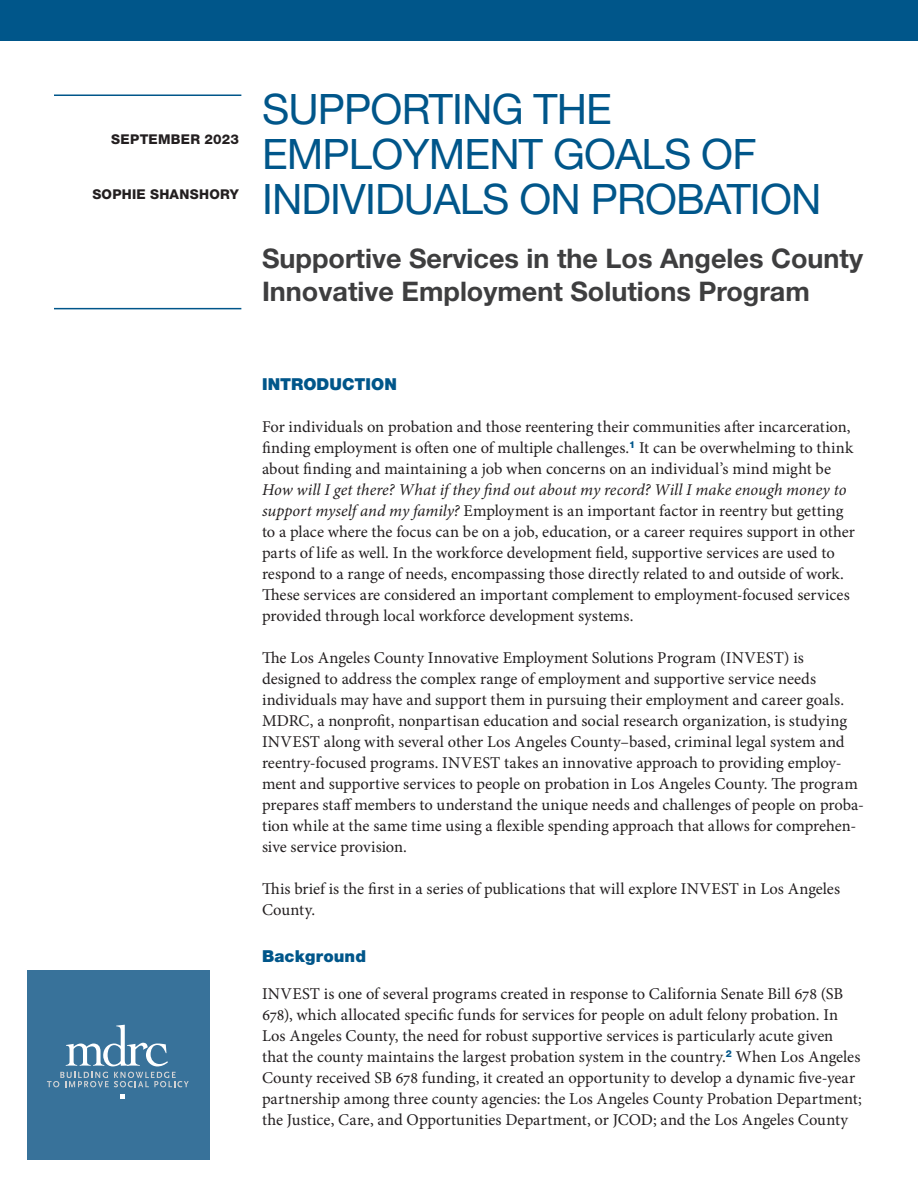
<style>
.page{position:relative;width:918px;height:1188px;background:#fff}
.page>*{position:absolute;margin:0;border:0;box-sizing:border-box;transform-origin:0 0}
.Brief_Title{font:42px/45px "Helvetica Neue LT Std";letter-spacing:-.02em;color:#00568a}
.Brief_Subtitle{font:700 27px/33px "Helvetica Neue LT Std";color:#3e3e3f}
.Body_Text{font:16.5px/21px "Minion Pro";color:#231f20}
.Subhead_A{font:900 16.5px "Helvetica Neue LT Std";letter-spacing:.005em;color:#00568a}
.Subhead_B{font:900 16.5px "Helvetica Neue LT Std";letter-spacing:.01em;color:#00568a}
.Authors{font:800 13.5px "Helvetica Neue LT Std";letter-spacing:.02em;color:#231f20}
.Date{font:800 13.5px "Helvetica Neue LT Std";letter-spacing:.02em;color:#231f20}
.s1{font-style:italic}
</style>
<div class="page">
<div style="left:27px;top:970px;width:182px;height:190px;background:#38729a"></div>
<svg style="left:66px;top:1025px;width:102px;height:41px"></svg>
<svg style="left:47px;top:1072px;width:142px;height:15px"></svg>
<svg style="left:121px;top:1094px;width:4px;height:5px"></svg>
<div style="left:0;top:0;width:918px;height:40px;background:#00568a"></div>
<hr style="left:54px;top:94px;width:187px;height:2px;background:#00568a">
<hr style="left:54px;top:308px;width:187px;height:1px;background:#00568a">
<p class="Date" style="left:111px;top:131px;width:129px">SEPTEMBER 2023</p>
<p class="Authors" style="left:92px;top:186px;width:148px">SOPHIE SHANSHORY</p>
<p class="Brief_Title" style="left:262px;top:86px;width:561px">SUPPORTING THE<br>EMPLOYMENT GOALS OF<br>INDIVIDUALS ON PROBATION</p>
<p class="Brief_Subtitle" style="left:262px;top:241px;width:603px">Supportive Services in the Los Angeles County<br>Innovative Employment Solutions Program</p>
<p class="Subhead_A" style="left:262px;top:374px;width:136px">INTRODUCTION</p>
<p class="Body_Text" style="left:262px;top:416px;width:594px">For individuals on probation and those reentering their communities after incarceration, finding employment is often one of multiple challenges.<sup>1</sup> It can be overwhelming to think about finding and maintaining a job when concerns on an individual’s mind might be <span class="s1">How will I get there? What if they find out about my record? Will I make enough money to support myself and my family?</span> Employment is an important factor in reentry but getting to a place where the focus can be on a job, education, or a career requires support in other parts of life as well. In the workforce development field, supportive services are used to respond to a range of needs, encompassing those directly related to and outside of work.<br>These services are considered an important complement to employment-focused services provided through local workforce development systems.</p>
<p class="Body_Text" style="left:262px;top:647px;width:604px">The Los Angeles County Innovative Employment Solutions Program (INVEST) is designed to address the complex range of employment and supportive service needs individuals may have and support them in pursuing their employment and career goals.<br>MDRC, a nonprofit, nonpartisan education and social research organization, is studying INVEST along with several other Los Angeles County–based, criminal legal system and reentry-focused programs. INVEST takes an innovative approach to providing employ&shy;ment and supportive services to people on probation in Los Angeles County. The program prepares staff members to understand the unique needs and challenges of people on proba&shy;tion while at the same time using a flexible spending approach that allows for comprehen&shy;sive service provision.</p>
<p class="Body_Text" style="left:262px;top:878px;width:580px">This brief is the first in a series of publications that will explore INVEST in Los Angeles<br>County.</p>
<p class="Subhead_B" style="left:262px;top:946px;width:106px">Background</p>
<p class="Body_Text" style="left:262px;top:983px;width:601px">INVEST is one of several programs created in response to California Senate Bill 678 (SB 678), which allocated specific funds for services for people on adult felony probation. In Los Angeles County, the need for robust supportive services is particularly acute given that the county maintains the largest probation system in the country.<sup>2</sup> When Los Angeles County received SB 678 funding, it created an opportunity to develop a dynamic five-year partnership among three county agencies: the Los Angeles County Probation Department; the Justice, Care, and Opportunities Department, or JCOD; and the Los Angeles County</p>
</div>
